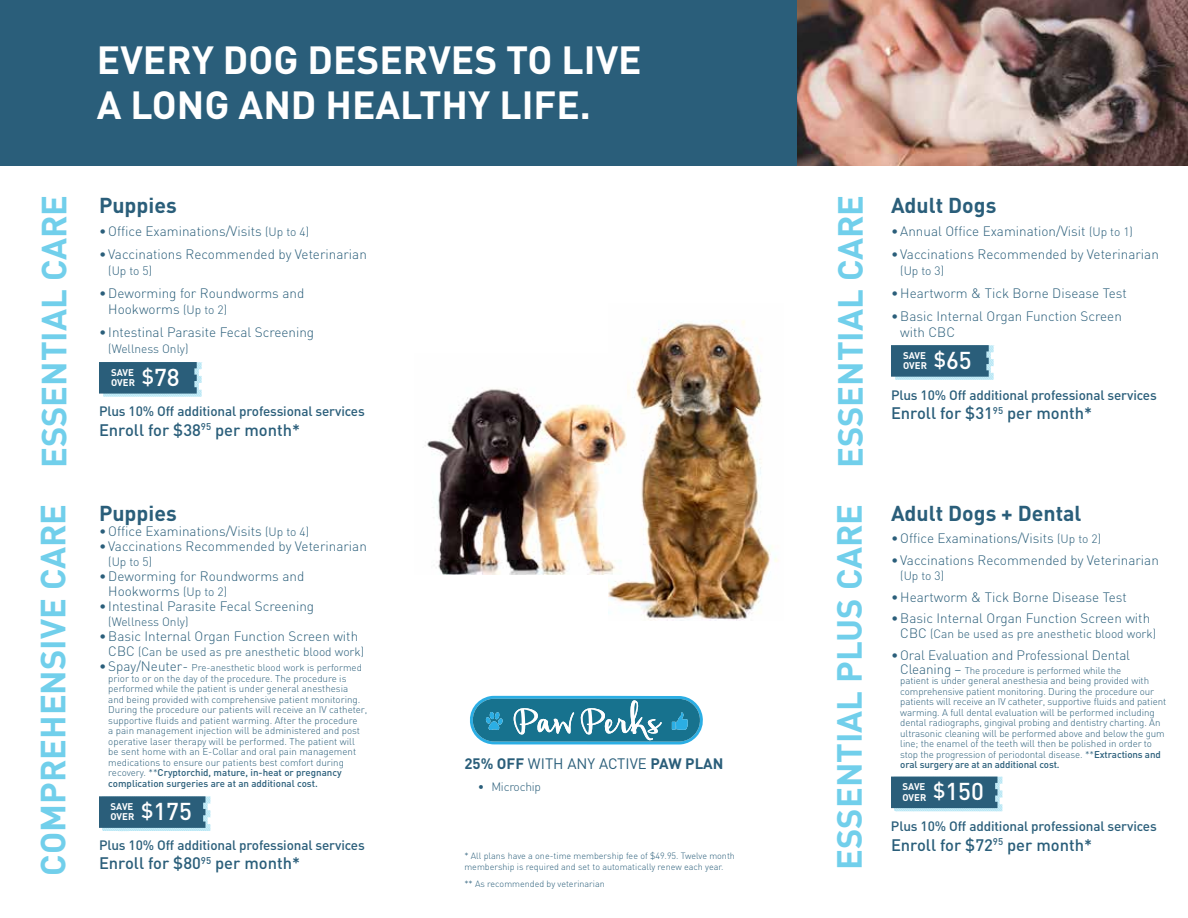
<style>
.page{position:relative;width:1188px;height:918px;background:#fff}
.page>*{position:absolute;margin:0;border:0;box-sizing:border-box;transform-origin:0 0}
.t1{font:700 38.85px/44.5px "DIN";color:#fff}
.t2{font:700 34.5px "DIN";color:#71cfeb}
.t3{font:700 21.3px "DIN";color:#2a5e7a}
.t4{font:500 16.5px "DIN";color:#2a5e7a}
.t5{font:700 15px "DIN";color:#2a5e7a}
.t6{font:300 13.5px/16.2px "DIN";color:#2a5e7a}
.t7{font:500 13.5px "DIN";letter-spacing:-.01em;color:#2a5e7a}
.t8{font:300 12px "DIN";color:#2a5e7a}
.t9{font:300 12px "DIN";letter-spacing:-.02em;color:#2a5e7a}
.t10{font:300 9.75px/10.5px "DIN";letter-spacing:-.01em;color:#2a5e7a}
.t11{font:700 9.6px/10.4px "DIN";color:#fff}
.t12{font:300 9px/10.5px "DIN";color:#2a5e7a}
.s1{font-size:12px}
.s2{font-weight:500;font-size:24.15px}
.s3{font-size:13.5px}
.s4{font-weight:500}
.s5{font-weight:400}
</style>
<div class="page">
<svg style="left:470px;top:696px;width:233px;height:49px;background:#4293ae"></svg>
<svg style="left:891px;top:777px;width:112px;height:34px;background:#3f718b"></svg>
<svg style="left:99px;top:796px;width:112px;height:35px;background:#41738c"></svg>
<svg style="left:891px;top:345px;width:103px;height:35px;background:#42738d"></svg>
<svg style="left:99px;top:362px;width:103px;height:35px;background:#42738d"></svg>
<img style="left:608px;top:320px;width:170px;height:301px">
<img style="left:425px;top:353px;width:201px;height:222px">
<img style="left:796px;top:0;width:392px;height:166px">
<div style="left:0;top:0;width:796px;height:166px;background:#2a5e7a"></div>
<h1 class="t1" style="left:97px;top:36px;width:546px">EVERY DOG DESERVES TO LIVE<br>A LONG AND HEALTHY LIFE.</h1>
<h2 class="t2" style="left:31px;top:468px;width:275px;rotate:-90deg">ESSENTIAL CARE</h2>
<h3 class="t3" style="left:99px;top:191px;width:79px">Puppies</h3>
<h3 class="t6" style="left:99px;top:223px;width:212px">•Office Examinations/Visits <span class="s1">(Up to 4)</span></h3>
<h3 class="t6" style="left:99px;top:245px;width:269px">• Vaccinations Recommended by Veterinarian</h3>
<p class="t8" style="left:108px;top:263px;width:45px">(Up to 5)</p>
<h3 class="t6" style="left:108px;top:285px;width:198px;text-indent:-9px">•Deworming for Roundworms and<br>Hookworms <span class="s1">(Up to 2)</span></h3>
<h3 class="t6" style="left:99px;top:324px;width:217px">• Intestinal Parasite Fecal Screening</h3>
<p class="t8" style="left:108px;top:341px;width:82px">(Wellness Only)</p>
<p class="t11" style="left:111px;top:367px;width:70px">SAVE<br>OVER <sup>$</sup><span class="s2">78</span></p>
<h3 class="t7" style="left:99px;top:402px;width:267px">Plus 10% Off additional professional services</h3>
<h3 class="t4" style="left:99px;top:419px;width:203px">Enroll for $38<sup>95</sup> per month*</h3>
<h2 class="t2" style="left:828px;top:468px;width:275px;rotate:-90deg">ESSENTIAL CARE</h2>
<h3 class="t3" style="left:891px;top:191px;width:107px">Adult Dogs</h3>
<h3 class="t6" style="left:891px;top:223px;width:244px">•Annual Office Examination/Visit <span class="s1">(Up to 1)</span></h3>
<h3 class="t6" style="left:891px;top:245px;width:269px">• Vaccinations Recommended by Veterinarian</h3>
<p class="t8" style="left:900px;top:263px;width:45px">(Up to 3)</p>
<h3 class="t6" style="left:891px;top:285px;width:237px">•Heartworm &amp; Tick Borne Disease Test</h3>
<h3 class="t6" style="left:900px;top:308px;width:223px;text-indent:-9px">•Basic Internal Organ Function Screen with CBC</h3>
<p class="t11" style="left:903px;top:350px;width:70px">SAVE<br>OVER <sup>$</sup><span class="s2">65</span></p>
<h3 class="t7" style="left:891px;top:386px;width:267px">Plus 10% Off additional professional services</h3>
<h3 class="t4" style="left:891px;top:403px;width:203px">Enroll for $31<sup>95</sup> per month*</h3>
<h2 class="t2" style="left:30px;top:876px;width:374px;rotate:-90deg">COMPREHENSIVE CARE</h2>
<h3 class="t3" style="left:891px;top:500px;width:192px">Adult Dogs + Dental</h3>
<h2 class="t2" style="left:827px;top:870px;width:367px;rotate:-90deg">ESSENTIAL PLUS CARE</h2>
<h3 class="t3" style="left:99px;top:500px;width:79px">Puppies</h3>
<h3 class="t6" style="left:99px;top:523px;width:212px">•Office Examinations/Visits <span class="s1">(Up to 4)</span></h3>
<h3 class="t6" style="left:99px;top:538px;width:269px">• Vaccinations Recommended by Veterinarian</h3>
<p class="t8" style="left:108px;top:555px;width:45px">(Up to 5)</p>
<h3 class="t6" style="left:108px;top:569px;width:198px;line-height:15px;text-indent:-9px">•Deworming for Roundworms and<br>Hookworms <span class="s1">(Up to 2)</span></h3>
<h3 class="t6" style="left:99px;top:598px;width:217px">• Intestinal Parasite Fecal Screening</h3>
<p class="t8" style="left:108px;top:615px;width:82px">(Wellness Only)</p>
<h3 class="t6" style="left:99px;top:628px;width:261px">•Basic Internal Organ Function Screen with</h3>
<p class="t8" style="left:108px;top:645px;width:257px"><span class="s3">CBC</span> (Can be used as pre anesthetic blood work)</p>
<p class="t10" style="left:108px;top:663px;width:261px;text-indent:-9px"><span class="s3">•Spay/Neuter-</span> Pre-anesthetic blood work is performed prior to or on the day of the procedure. The procedure is performed while the patient is under general anesthesia<br>and being provided with comprehensive patient monitoring.<br>During the procedure our patients will receive an IV catheter, supportive fluids and patient warming. After the procedure<br>a pain management injection will be administered and post operative laser therapy will be performed. The patient will be sent home with an E-Collar and oral pain management medications to ensure our patients best comfort during recovery. **<span class="s4">Cryptorchid, mature, in-heat or pregnancy complication surgeries are at an additional cost.</span></p>
<h3 class="t6" style="left:891px;top:530px;width:212px">•Office Examinations/Visits <span class="s1">(Up to 2)</span></h3>
<h3 class="t6" style="left:891px;top:552px;width:269px">• Vaccinations Recommended by Veterinarian</h3>
<p class="t8" style="left:900px;top:568px;width:45px">(Up to 3)</p>
<h3 class="t6" style="left:891px;top:589px;width:237px">•Heartworm &amp; Tick Borne Disease Test</h3>
<h3 class="t6" style="left:891px;top:610px;width:261px">•Basic Internal Organ Function Screen with</h3>
<p class="t8" style="left:900px;top:627px;width:257px"><span class="s3">CBC</span> (Can be used as pre anesthetic blood work)</p>
<h3 class="t6" style="left:891px;top:647px;width:241px">•Oral Evaluation and Professional Dental</h3>
<p class="t10" style="left:900px;top:665px;width:267px"><span class="s3">Cleaning –</span> The procedure is performed while the<br>patient is under general anesthesia and being provided with comprehensive patient monitoring. During the procedure our patients will receive an IV catheter, supportive fluids and patient warming. A full dental evaluation will be performed including dental radiographs, gingival probing and dentistry charting. An ultrasonic cleaning will be performed above and below the gum line; the enamel of the teeth will then be polished in order to stop the progression of periodontal disease. **<span class="s4">Extractions and oral surgery are at an additional cost.</span></p>
<h3 class="t5" style="left:464px;top:754px;width:261px">25% OFF <span class="s5">WITH ANY ACTIVE</span> PAW PLAN</h3>
<p class="t9" style="left:478px;top:779px;width:65px">• Microchip</p>
<p class="t11" style="left:903px;top:781px;width:83px">SAVE<br>OVER <sup>$</sup><span class="s2">150</span></p>
<p class="t11" style="left:111px;top:801px;width:83px">SAVE<br>OVER <sup>$</sup><span class="s2">175</span></p>
<h3 class="t7" style="left:891px;top:817px;width:267px">Plus 10% Off additional professional services</h3>
<h3 class="t4" style="left:891px;top:834px;width:203px">Enroll for $72<sup>95</sup> per month*</h3>
<h3 class="t7" style="left:99px;top:836px;width:267px">Plus 10% Off additional professional services</h3>
<h3 class="t4" style="left:99px;top:853px;width:203px">Enroll for $80<sup>95</sup> per month*</h3>
<p class="t12" style="left:464px;top:851px;width:272px">* All plans have a one-time membership fee of $49.95. Twelve month membership is required and set to automatically renew each year.</p>
<p class="t12" style="left:464px;top:878px;width:142px">** As recommended by veterinarian</p>
</div>
